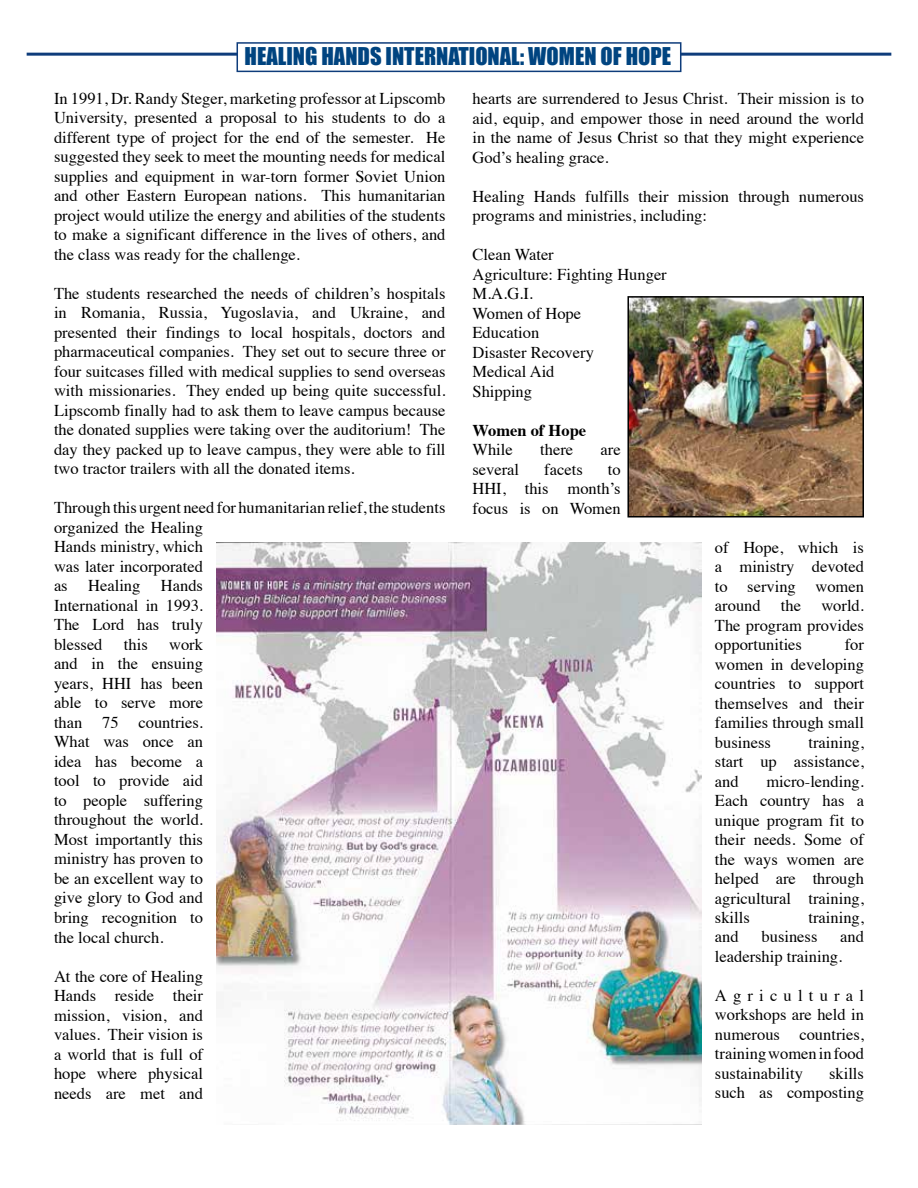
<style>
.page{position:relative;width:918px;height:1188px;background:#fff}
.page>*{position:absolute;margin:0;border:0;box-sizing:border-box;transform-origin:0 0}
.t1{font:22.5px "Impact";color:#004480}
.t2{font:16.5px/19.5px "Times";color:#000;text-align:justify}
.t3{font:700 16.5px "Times";color:#000}
.t4{font:700 15.15px "Proxima Nova";color:#000}
</style>
<div class="page">
<hr style="left:27px;top:53px;width:864px;height:3px;background:#0e3c7b">
<div style="left:237px;top:42px;width:444px;height:30px;background:#fff;border:2px solid #0e3c7b"></div>
<img style="left:217px;top:542px;width:484px;height:583px">
<img style="left:630px;top:299px;width:231px;height:216px">
<div style="left:627px;top:296px;width:237px;height:222px;border:2px solid #000"></div>
<h1 class="t1" style="left:245px;top:39px;width:428px">HEALING HANDS INTERNATIONAL: WOMEN OF HOPE</h1>
<p class="t2" style="left:54px;top:87px;width:393px">In 1991, Dr. Randy Steger, marketing professor at Lipscomb University, presented a proposal to his students to do a different type of project for the end of the semester. He suggested they seek to meet the mounting needs for medical supplies and equipment in war-torn former Soviet Union and other Eastern European nations. This humanitarian project would utilize the energy and abilities of the students to make a significant difference in the lives of others, and the class was ready for the challenge.</p>
<p class="t2" style="left:54px;top:282px;width:393px">The students researched the needs of children’s hospitals in Romania, Russia, Yugoslavia, and Ukraine, and presented their findings to local hospitals, doctors and pharmaceutical companies. They set out to secure three or four suitcases filled with medical supplies to send overseas with missionaries. They ended up being quite successful.<br>Lipscomb finally had to ask them to leave campus because the donated supplies were taking over the auditorium! The day they packed up to leave campus, they were able to fill two tractor trailers with all the donated items.</p>
<p class="t2" style="left:54px;top:497px;width:393px;text-align:left">Through this urgent need for humanitarian relief, the students organized the Healing<br>Hands ministry, which<br>was later incorporated<br>as Healing Hands<br>International in 1993.<br>The Lord has truly<br>blessed</p>
<p class="t2" style="left:124px;top:633px;width:25px">this</p>
<p class="t2" style="left:54px;top:633px;width:151px;text-indent:115px">work and in the ensuing years, HHI has been able to serve more than 75 countries.<br>What was once an idea has become a tool to provide aid to people suffering throughout the world.<br>Most importantly this ministry has proven to be an excellent way to give glory to God and bring recognition to the local church.</p>
<p class="t2" style="left:54px;top:965px;width:151px">At the core of Healing Hands reside their mission, vision, and values. Their vision is a world that is full of hope where physical needs are met and</p>
<p class="t2" style="left:473px;top:87px;width:393px">hearts are surrendered to Jesus Christ. Their mission is to aid, equip, and empower those in need around the world in the name of Jesus Christ so that they might experience God’s healing grace.</p>
<p class="t2" style="left:473px;top:185px;width:393px">Healing Hands fulfills their mission through numerous programs and ministries, including:</p>
<p class="t2" style="left:473px;top:243px;width:196px;text-align:left">Clean Water<br>Agriculture: Fighting Hunger<br>M.A.G.I.<br>Women of Hope<br>Education<br>Disaster Recovery<br>Medical Aid<br>Shipping</p>
<p class="t3" style="left:473px;top:414px;width:115px">Women of Hope</p>
<p class="t2" style="left:473px;top:438px;width:42px">While</p>
<p class="t2" style="left:540px;top:438px;width:34px">there</p>
<p class="t2" style="left:601px;top:438px;width:22px">are</p>
<p class="t2" style="left:473px;top:458px;width:48px">several</p>
<p class="t2" style="left:544px;top:458px;width:40px">facets</p>
<p class="t4" style="left:495px;top:186px;width:63px">PHOTOS</p>
<p class="t2" style="left:473px;top:458px;width:150px;text-indent:135px">to HHI, this month’s focus is on Women</p>
<p class="t2" style="left:715px;top:536px;width:151px">of Hope, which is a ministry devoted to serving women around the world.<br>The program provides opportunities</p>
<p class="t2" style="left:715px;top:633px;width:151px;text-indent:130px">for women in developing countries to support themselves and their families through small business</p>
<p class="t2" style="left:715px;top:731px;width:151px;text-indent:94px">training, start up assistance, and</p>
<p class="t2" style="left:715px;top:770px;width:151px;text-indent:51px">micro-lending.<br>Each country has a unique program fit to their needs. Some of the ways women are helped are through agricultural training, skills</p>
<p class="t2" style="left:809px;top:906px;width:57px">training,</p>
<p class="t2" style="left:715px;top:926px;width:151px;text-indent:125px">and leadership training.</p>
<p class="t2" style="left:715px;top:984px;width:151px">Agricultural workshops are held in numerous countries, training women in food sustainability</p>
<p class="t2" style="left:715px;top:926px;width:25px">and</p>
<p class="t2" style="left:762px;top:926px;width:57px">business</p>
<p class="t2" style="left:715px;top:1062px;width:151px;text-align:right">skills<br>such as composting</p>
</div>
